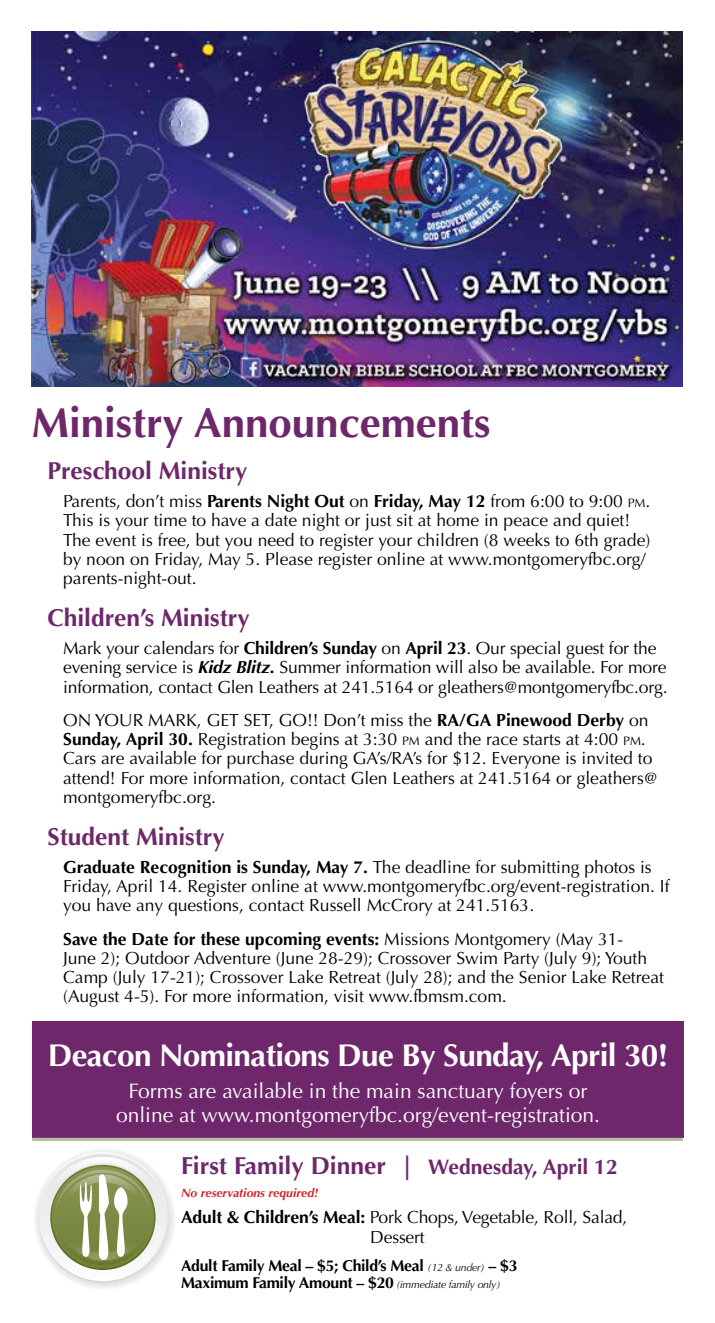
<style>
.page{position:relative;width:715px;height:1323px;background:#fff}
.page>*{position:absolute;margin:0;border:0;box-sizing:border-box;transform-origin:0 0}
.t1{font:700 42px "Optima";color:#6d276a}
.t2{font:700 31.5px "Optima";letter-spacing:-.02em;color:#fff}
.t3{font:700 24.68px "Optima";color:#6d276a}
.t4{font:700 24.5px "Optima";color:#6d276a}
.t5{font:21px/24.5px "Optima";color:#fff;text-align:center}
.t6{font:17.5px/19.2px "Optima";color:#000}
.t7{font:700 15.75px/17.5px "Optima";letter-spacing:-.02em;color:#000}
.t8{font:italic 700 12.25px "Optima";color:#d2232a}
.s1{font-weight:700}
.s2{font-size:12.25px}
.s3{font-weight:700;font-style:italic}
.s4{font-size:21px}
.s5{font-weight:400;font-style:italic;font-size:10.5px}
</style>
<div class="page">
<div style="left:32px;top:1022px;width:651px;height:116px;background:#6d276a"></div>
<svg style="left:38px;top:1152px;width:130px;height:131px"></svg>
<svg style="left:39px;top:1154px;width:127px;height:127px"></svg>
<svg style="left:52px;top:1166px;width:102px;height:102px"></svg>
<svg style="left:55px;top:1157px;width:96px;height:108px"></svg>
<hr style="left:32px;top:1138px;width:650px;height:3px;background:#b8bc9b">
<img style="left:31px;top:31px;width:651px;height:355px">
<h1 class="t1" style="left:32px;top:399px;width:460px">Ministry Announcements</h1>
<h3 class="t4" style="left:47px;top:457px;width:201px">Preschool Ministry</h3>
<p class="t6" style="left:63px;top:492px;width:588px">Parents, don’t miss <span class="s1">Parents Night Out</span> on <span class="s1">Friday, May 12</span> from 6:00 to 9:00 <span class="s2">PM</span>.<br>This is your time to have a date night or just sit at home in peace and quiet!<br>The event is free, but you need to register your children (8 weeks to 6th grade) by noon on Friday, May 5. Please register online at www.montgomeryfbc.org/ parents-night-out.</p>
<h3 class="t4" style="left:47px;top:604px;width:204px">Children’s Ministry</h3>
<p class="t6" style="left:63px;top:639px;width:605px">Mark your calendars for <span class="s1">Children’s Sunday</span> on <span class="s1">April 23</span>. Our special guest for the evening service is <span class="s3">Kidz Blitz.</span> Summer information will also be available. For more information, contact Glen Leathers at 241.5164 or gleathers@montgomeryfbc.org.</p>
<p class="t6" style="left:63px;top:711px;width:595px">ON YOUR MARK, GET SET, GO!! Don’t miss the <span class="s1">RA/GA Pinewood Derby</span> on <span class="s1">Sunday, April 30.</span> Registration begins at 3:30 <span class="s2">PM</span> and the race starts at 4:00 <span class="s2">PM</span>.<br>Cars are available for purchase during GA’s/RA’s for $12. Everyone is invited to attend! For more information, contact Glen Leathers at 241.5164 or gleathers@ montgomeryfbc.org.</p>
<h3 class="t4" style="left:47px;top:822px;width:178px">Student Ministry</h3>
<p class="t6" style="left:63px;top:858px;width:607px"><span class="s1">Graduate Recognition is Sunday, May 7.</span> The deadline for submitting photos is<br>Friday, April 14. Register online at www.montgomeryfbc.org/event-registration. If you have any questions, contact Russell McCrory at 241.5163.</p>
<p class="t6" style="left:63px;top:929px;width:601px"><span class="s1">Save the Date for these upcoming events:</span> Missions Montgomery (May 31-<br>June 2); Outdoor Adventure (June 28-29); Crossover Swim Party (July 9); Youth Camp (July 17-21); Crossover Lake Retreat (July 28); and the Senior Lake Retreat (August 4-5). For more information, visit www.fbmsm.com.</p>
<h2 class="t2" style="left:48px;top:1037px;width:621px">Deacon Nominations Due By Sunday, April 30!</h2>
<p class="t5" style="left:116px;top:1079px;width:485px">Forms are available in the main sanctuary foyers or online at www.montgomeryfbc.org/event-registration.</p>
<h3 class="t3" style="left:181px;top:1152px;width:438px">First Family Dinner | <span class="s4">Wednesday, April 12</span></h3>
<p class="t8" style="left:181px;top:1186px;width:139px">No reservations required!</p>
<p class="t6" style="left:370px;top:1208px;width:258px;text-indent:-189px"><span class="s1">Adult &amp; Children’s Meal:</span> Pork Chops, Vegetable, Roll, Salad,<br>Dessert</p>
<p class="t7" style="left:181px;top:1257px;width:338px">Adult Family Meal – $5; Child’s Meal <span class="s5">(12 &amp; under)</span> – $3<br>Maximum Family Amount – $20 <span class="s5">(immediate family only)</span></p>
</div>
